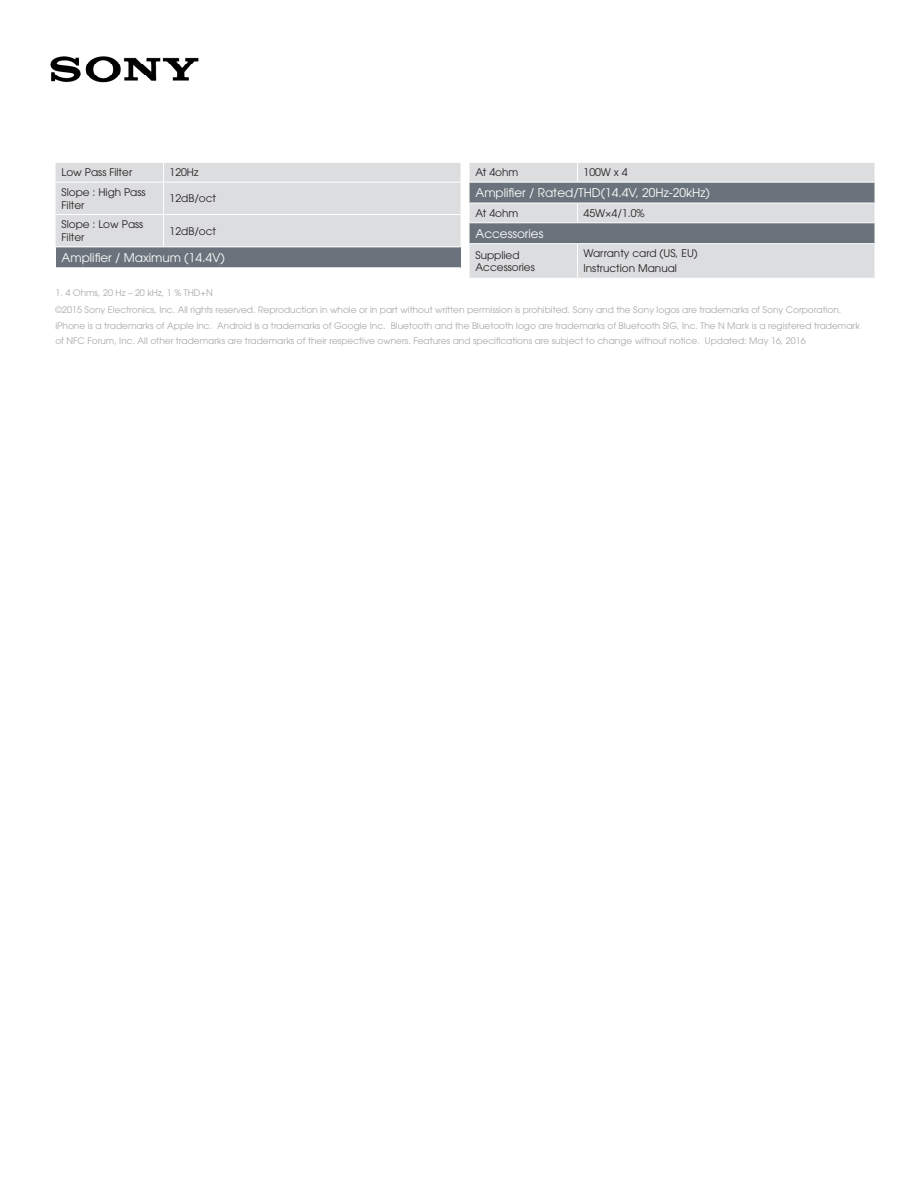
<style>
.page{position:relative;width:918px;height:1188px;background:#fff}
.page>*{position:absolute;margin:0;border:0;box-sizing:border-box;transform-origin:0 0}
._8ptWhiteFont{font:12px "ITC Avant Garde Std";color:#fff}
._7pointFont{font:10.5px/12.6px "ITC Avant Garde Std";color:#231f20}
.t1{font:9px/15.3px "ITC Avant Garde Std";color:#a8a9ad}
</style>
<div class="page">
<img style="left:50px;top:56px;width:149px;height:27px">
<div style="left:56px;top:247px;width:405px;height:21px;background:#6a737b"></div>
<div style="left:56px;top:163px;width:405px;height:84px;background:#dcdddf"></div>
<hr style="left:56px;top:182px;width:108px;height:1px;background:#fff">
<hr style="left:164px;top:182px;width:297px;height:1px;background:#fff">
<hr style="left:163px;top:183px;width:1px;height:31px;background:#fff">
<hr style="left:56px;top:214px;width:108px;height:1px;background:#fff">
<hr style="left:164px;top:214px;width:297px;height:1px;background:#fff">
<hr style="left:163px;top:215px;width:1px;height:32px;background:#fff">
<hr style="left:56px;top:247px;width:108px;height:1px;background:#fff">
<hr style="left:164px;top:247px;width:297px;height:1px;background:#fff">
<hr style="left:56px;top:267px;width:108px;height:1px;background:#fff">
<hr style="left:164px;top:267px;width:297px;height:1px;background:#fff">
<div style="left:470px;top:244px;width:405px;height:34px;background:#dcdddf"></div>
<svg style="left:470px;top:163px;width:405px;height:80px;background:#a4a9ad"></svg>
<hr style="left:470px;top:222px;width:108px;height:1px;background:#fff">
<hr style="left:578px;top:222px;width:297px;height:1px;background:#fff">
<hr style="left:577px;top:244px;width:1px;height:34px;background:#fff">
<p class="_7pointFont" style="left:62px;top:166px;width:72px">Low Pass Filter</p>
<p class="_7pointFont" style="left:170px;top:166px;width:31px">120Hz</p>
<p class="_7pointFont" style="left:62px;top:186px;width:86px">Slope : High Pass<br>Filter</p>
<p class="_7pointFont" style="left:170px;top:192px;width:48px">12dB/oct</p>
<p class="_7pointFont" style="left:62px;top:218px;width:83px">Slope : Low Pass<br>Filter</p>
<p class="_7pointFont" style="left:170px;top:224px;width:48px">12dB/oct</p>
<p class="_8ptWhiteFont" style="left:62px;top:250px;width:165px">Amplifier / Maximum (14.4V)</p>
<p class="_7pointFont" style="left:476px;top:166px;width:44px">At 4ohm</p>
<p class="_7pointFont" style="left:584px;top:166px;width:46px">100W x 4</p>
<p class="_8ptWhiteFont" style="left:476px;top:185px;width:236px">Amplifier / Rated/THD(14.4V, 20Hz-20kHz)</p>
<p class="_7pointFont" style="left:476px;top:207px;width:44px">At 4ohm</p>
<p class="_7pointFont" style="left:584px;top:207px;width:63px">45W×4/1.0%</p>
<p class="_8ptWhiteFont" style="left:476px;top:226px;width:69px">Accessories</p>
<p class="_7pointFont" style="left:476px;top:248px;width:61px">Supplied<br>Accessories</p>
<p class="_7pointFont" style="left:584px;top:247px;width:116px">Warranty card (US, EU)</p>
<p class="_7pointFont" style="left:584px;top:262px;width:95px">Instruction Manual</p>
<p class="t1" style="left:55px;top:285px;width:159px">1. 4 Ohms, 20 Hz – 20 kHz, 1 % THD+N</p>
<p class="t1" style="left:55px;top:302px;width:806px">©2015 Sony Electronics, Inc. All rights reserved. Reproduction in whole or in part without written permission is prohibited. Sony and the Sony logos are trademarks of Sony Corporation. iPhone is a trademarks of Apple Inc. Android is a trademarks of Google Inc. Bluetooth and the Bluetooth logo are trademarks of Bluetooth SIG, Inc. The N Mark is a registered trademark of NFC Forum, Inc. All other trademarks are trademarks of their respective owners. Features and specifications are subject to change without notice. Updated: May 16, 2016</p>
</div>
